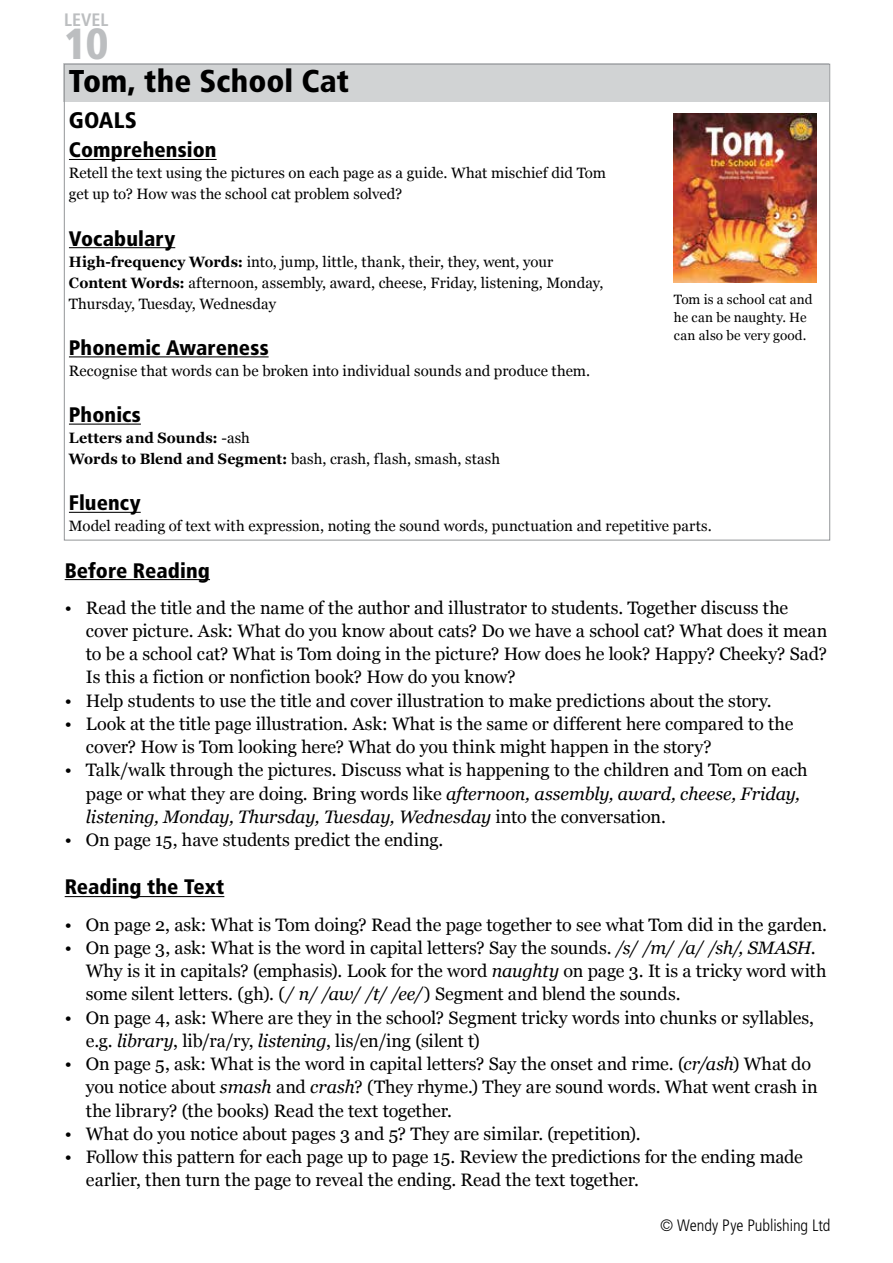
<style>
.page{position:relative;width:893px;height:1263px;background:#fff}
.page>*{position:absolute;margin:0;border:0;box-sizing:border-box;transform-origin:0 0}
.t1{font:900 condensed 43.5px "Frutiger";color:#bcbec0}
.t2{font:900 condensed 31.5px "Frutiger";color:#000}
.t3{font:900 condensed 22.5px "Frutiger";letter-spacing:.005em;color:#000}
.t4{font:900 condensed 21px "Frutiger";letter-spacing:.005em;color:#000}
.t5{font:18px/23.2px "Georgia";letter-spacing:-.005em;color:#000}
.t6{font:700 condensed 18px "Frutiger";letter-spacing:.005em;color:#bcbec0}
.t7{font:300 condensed 16.5px "Frutiger";letter-spacing:-.005em;color:#000}
.t8{font:15px/21px "Georgia";letter-spacing:.005em;color:#000}
.t9{font:700 15px/21px "Georgia";letter-spacing:.015em;color:#000;scale:.95 1}
.t10{font:13.5px/18px "Georgia";letter-spacing:.01em;color:#000}
.s1{font-weight:700}
.s2{font-weight:400}
.s3{font-style:italic}
</style>
<div class="page">
<div style="left:63px;top:64px;width:766px;height:38px;background:#d1d3d4"></div>
<hr style="left:69px;top:159px;width:148px;height:1px;background:#000">
<hr style="left:69px;top:247px;width:106px;height:1px;background:#000">
<hr style="left:69px;top:356px;width:200px;height:1px;background:#000">
<hr style="left:69px;top:424px;width:72px;height:1px;background:#000">
<hr style="left:69px;top:512px;width:72px;height:1px;background:#000">
<hr style="left:65px;top:579px;width:145px;height:1px;background:#000">
<hr style="left:65px;top:896px;width:159px;height:1px;background:#000">
<img style="left:674px;top:114px;width:143px;height:169px">
<p class="t6" style="left:64px;top:9px;width:46px">LEVEL</p>
<h1 class="t1" style="left:64px;top:18px;width:45px">10</h1>
<h2 class="t2" style="left:69px;top:63px;width:282px">Tom, the School Cat</h2>
<p class="t3" style="left:69px;top:107px;width:69px">GOALS</p>
<p class="t4" style="left:69px;top:137px;width:149px">Comprehension</p>
<p class="t8" style="left:69px;top:163px;width:539px">Retell the text using the pictures on each page as a guide. What mischief did Tom get up to? How was the school cat problem solved?</p>
<p class="t4" style="left:69px;top:226px;width:108px">Vocabulary</p>
<p class="t8" style="left:69px;top:251px;width:536px"><span class="s1">High-frequency Words:</span> into, jump, little, thank, their, they, went, your<br><span class="s1">Content Words:</span> afternoon, assembly, award, cheese, Friday, listening, Monday,<br>Thursday, Tuesday, Wednesday</p>
<p class="t4" style="left:69px;top:335px;width:201px">Phonemic Awareness</p>
<p class="t8" style="left:69px;top:360px;width:523px">Recognise that words can be broken into individual sounds and produce them.</p>
<p class="t4" style="left:69px;top:402px;width:73px">Phonics</p>
<p class="t9" style="left:69px;top:427px;width:455px">Letters and Sounds: <span class="s2">-ash<br></span>Words to Blend and Segment: <span class="s2">bash, crash, flash, smash, stash</span></p>
<p class="t4" style="left:69px;top:490px;width:73px">Fluency</p>
<p class="t8" style="left:69px;top:515px;width:644px">Model reading of text with expression, noting the sound words, punctuation and repetitive parts.</p>
<p class="t10" style="left:674px;top:291px;width:140px">Tom is a school cat and he can be naughty. He can also be very good.</p>
<p class="t4" style="left:65px;top:557px;width:147px">Before Reading</p>
<p class="t5" style="left:86px;top:596px;width:743px;text-indent:-21px">• Read the title and the name of the author and illustrator to students. Together discuss the cover picture. Ask: What do you know about cats? Do we have a school cat? What does it mean to be a school cat? What is Tom doing in the picture? How does he look? Happy? Cheeky? Sad?<br>Is this a fiction or nonfiction book? How do you know?</p>
<p class="t5" style="left:65px;top:689px;width:708px">• Help students to use the title and cover illustration to make predictions about the story.</p>
<p class="t5" style="left:86px;top:712px;width:709px;text-indent:-21px">• Look at the title page illustration. Ask: What is the same or different here compared to the cover? How is Tom looking here? What do you think might happen in the story?</p>
<p class="t5" style="left:86px;top:758px;width:723px;text-indent:-21px">• Talk/walk through the pictures. Discuss what is happening to the children and Tom on each page or what they are doing. Bring words like <span class="s3">afternoon, assembly, award, cheese, Friday, listening, Monday, Thursday, Tuesday, Wednesday</span> into the conversation.</p>
<p class="t5" style="left:65px;top:828px;width:380px">• On page 15, have students predict the ending.</p>
<p class="t4" style="left:65px;top:874px;width:161px">Reading the Text</p>
<p class="t5" style="left:65px;top:913px;width:764px">• On page 2, ask: What is Tom doing? Read the page together to see what Tom did in the garden.</p>
<p class="t5" style="left:86px;top:936px;width:742px;text-indent:-21px">• On page 3, ask: What is the word in capital letters? Say the sounds. <span class="s3">/s/ /m/ /a/ /sh/, SMASH</span>.<br>Why is it in capitals? (emphasis). Look for the word <span class="s3">naughty</span> on page 3. It is a tricky word with some silent letters. (gh). (<span class="s3">/ n/ /aw/ /t/ /ee/</span>) Segment and blend the sounds.</p>
<p class="t5" style="left:86px;top:1006px;width:730px;text-indent:-21px">• On page 4, ask: Where are they in the school? Segment tricky words into chunks or syllables, e.g. <span class="s3">library</span>, lib/ra/ry, <span class="s3">listening</span>, lis/en/ing (silent t)</p>
<p class="t5" style="left:86px;top:1052px;width:733px;text-indent:-21px">• On page 5, ask: What is the word in capital letters? Say the onset and rime. (<span class="s3">cr/ash</span>) What do you notice about <span class="s3">smash</span> and <span class="s3">crash</span>? (They rhyme.) They are sound words. What went crash in the library? (the books) Read the text together.</p>
<p class="t5" style="left:65px;top:1122px;width:577px">• What do you notice about pages 3 and 5? They are similar. (repetition).</p>
<p class="t5" style="left:86px;top:1145px;width:719px;text-indent:-21px">• Follow this pattern for each page up to page 15. Review the predictions for the ending made earlier, then turn the page to reveal the ending. Read the text together.</p>
<p class="t7" style="left:660px;top:1215px;width:172px">© Wendy Pye Publishing Ltd</p>
</div>
